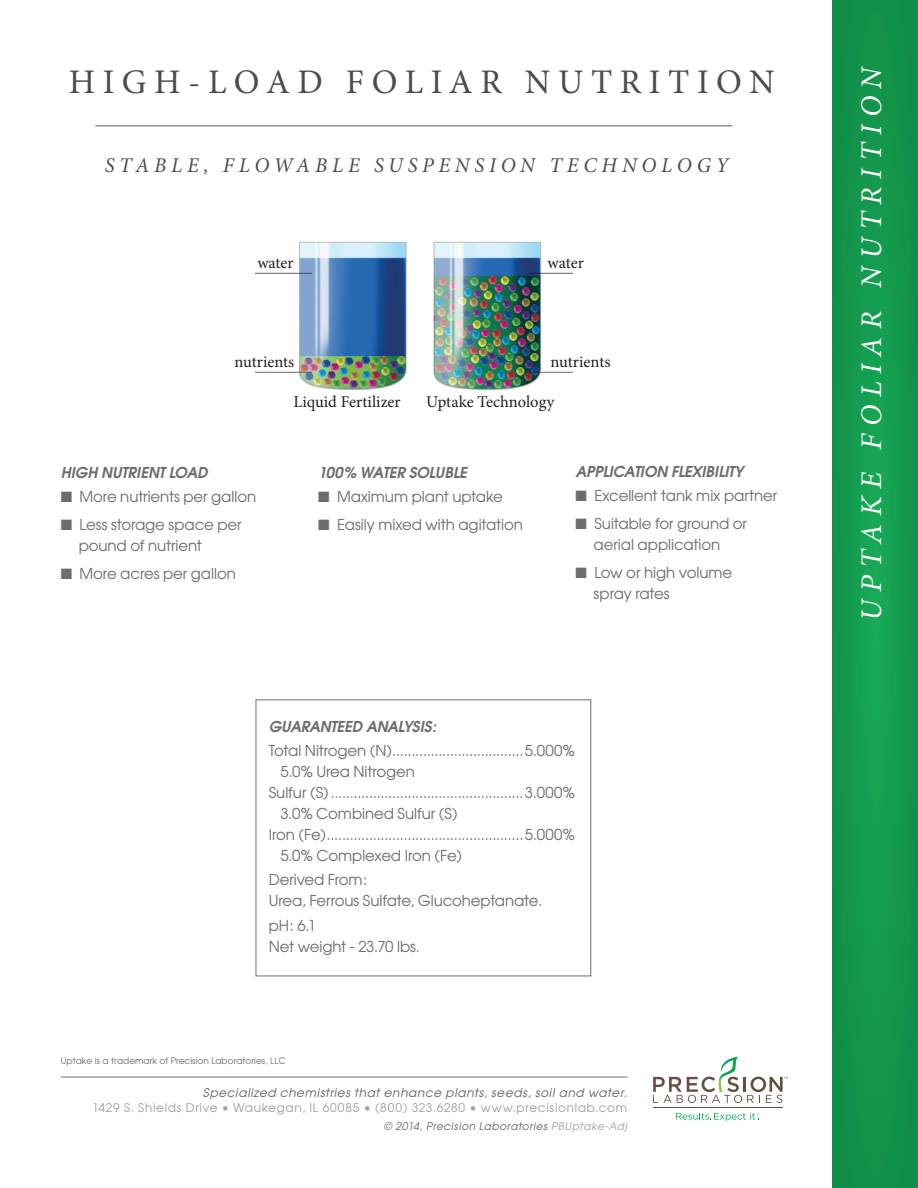
<style>
.page{position:relative;width:918px;height:1188px;background:#fff}
.page>*{position:absolute;margin:0;border:0;box-sizing:border-box;transform-origin:0 0}
.t1{font:34.5px "Minion Pro";letter-spacing:.22em;color:#4b4c4d}
.t2{font:italic 30px "Minion Pro";letter-spacing:.255em;color:#fff}
.t3{font:italic 21px "Minion Pro";letter-spacing:.23em;color:#4b4c4d}
.t4{font:16.5px "Minion Pro";color:#231f20}
.t5{font:15px/21px "Avant Garde";letter-spacing:-.005em;color:#6c6d70}
.t6{font:italic 600 15px "Avant Garde";letter-spacing:-.025em;color:#6c6d70}
.t7{font:12px "Avant Garde";letter-spacing:.06em;color:#9d9fa2}
.t8{font:italic 12px "Avant Garde";letter-spacing:.055em;color:#636366}
.t9{font:italic 10.5px "Avant Garde";letter-spacing:.055em;color:#636366}
.t10{font:9px "Avant Garde";color:#6c6d70}
.s1{color:#9d9fa2}
</style>
<div class="page">
<svg style="left:832px;top:0;width:86px;height:1187px;background:#13974d"></svg>
<hr style="left:61px;top:1077px;width:566px;height:1px;background:#6c6d70">
<svg style="left:676px;top:1113px;width:83px;height:8px"></svg>
<hr style="left:653px;top:1108px;width:130px;height:1px;background:#674e3f">
<svg style="left:653px;top:1056px;width:135px;height:47px"></svg>
<hr style="left:95px;top:125px;width:638px;height:1px;background:#6c6d70">
<img style="left:256px;top:241px;width:317px;height:150px">
<div style="left:256px;top:699px;width:335px;height:277px;border:1px solid #6c6d70"></div>
<h1 class="t1" style="left:69px;top:58px;width:707px">HIGH-LOAD FOLIAR NUTRITION</h1>
<h3 class="t3" style="left:105px;top:151px;width:625px">STABLE, FLOWABLE SUSPENSION TECHNOLOGY</h3>
<p class="t4" style="left:257px;top:252px;width:38px">water</p>
<p class="t4" style="left:234px;top:351px;width:61px">nutrients</p>
<p class="t4" style="left:548px;top:252px;width:38px">water</p>
<p class="t4" style="left:551px;top:351px;width:61px">nutrients</p>
<p class="t6" style="left:61px;top:463px;width:148px">HIGH NUTRIENT LOAD</p>
<p class="t5" style="left:61px;top:486px;width:197px">■ More nutrients per gallon</p>
<p class="t5" style="left:79px;top:514px;width:164px;text-indent:-18px">■ Less storage space per pound of nutrient</p>
<p class="t5" style="left:61px;top:563px;width:177px">■ More acres per gallon</p>
<p class="t4" style="left:293px;top:390px;width:109px">Liquid Fertilizer</p>
<p class="t4" style="left:426px;top:390px;width:130px">Uptake Technology</p>
<p class="t6" style="left:318px;top:463px;width:150px">100% WATER SOLUBLE</p>
<p class="t5" style="left:318px;top:486px;width:186px">■ Maximum plant uptake</p>
<p class="t5" style="left:318px;top:514px;width:206px">■ Easily mixed with agitation</p>
<p class="t6" style="left:576px;top:462px;width:169px">APPLICATION FLEXIBILITY</p>
<p class="t5" style="left:576px;top:485px;width:203px">■ Excellent tank mix partner</p>
<p class="t5" style="left:576px;top:513px;width:173px;text-align:center">■ Suitable for ground or aerial application</p>
<p class="t5" style="left:594px;top:562px;width:140px;text-indent:-18px">■ Low or high volume spray rates</p>
<p class="t6" style="left:269px;top:717px;width:169px">GUARANTEED ANALYSIS:</p>
<p class="t5" style="left:269px;top:740px;width:308px">Total Nitrogen (N) ..................................5.000%</p>
<p class="t5" style="left:280px;top:761px;width:136px">5.0% Urea Nitrogen</p>
<p class="t5" style="left:269px;top:782px;width:308px">Sulfur (S) ..................................................3.000%</p>
<p class="t5" style="left:280px;top:803px;width:179px">3.0% Combined Sulfur (S)</p>
<p class="t5" style="left:269px;top:824px;width:308px">Iron (Fe) ...................................................5.000%</p>
<p class="t5" style="left:280px;top:845px;width:183px">5.0% Complexed Iron (Fe)</p>
<p class="t5" style="left:269px;top:869px;width:275px">Derived From:<br>Urea, Ferrous Sulfate, Glucoheptanate.</p>
<p class="t5" style="left:269px;top:914px;width:153px">pH: 6.1<br>Net weight - 23.70 lbs.</p>
<p class="t10" style="left:61px;top:1055px;width:227px">Uptake is a trademark of Precision Laboratories, LLC</p>
<p class="t8" style="left:203px;top:1085px;width:426px">Specialized chemistries that enhance plants, seeds, soil and water.</p>
<p class="t7" style="left:92px;top:1100px;width:536px">1429 S. Shields Drive • Waukegan, IL 60085 • (800) 323.6280 • www.precisionlab.com</p>
<p class="t9" style="left:384px;top:1119px;width:245px">© 2014, Precision Laboratories <span class="s1">PBUptake-Adj</span></p>
<h2 class="t2" style="left:851px;top:621px;width:557px;rotate:-90deg">UPTAKE FOLIAR NUTRITION</h2>
</div>
